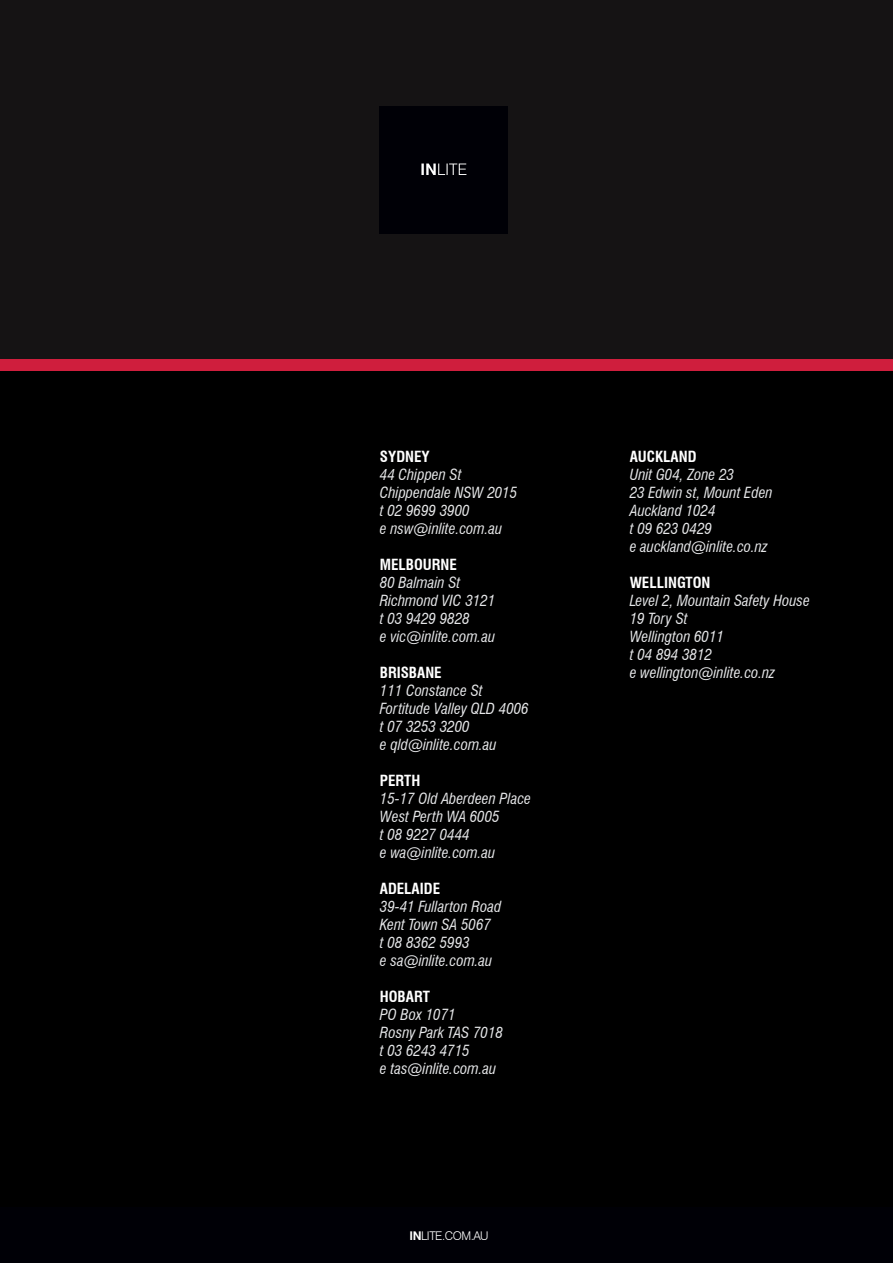
<style>
.page{position:relative;width:893px;height:1263px;background:#fff}
.page>*{position:absolute;margin:0;border:0;box-sizing:border-box;transform-origin:0 0}
.t1{font:italic condensed 15px/18px "Swiss 721 BT";color:#e6e7e9}
.t2{font:700 condensed 15px "Swiss 721 BT";color:#fff}
.t3{font:italic condensed 15px/18px "Swiss 721 BT";color:#e6e7e8}
.t4{font:300 12px "Swiss 721 BT";letter-spacing:-.04em;color:#fff}
.s1{font-weight:700}
</style>
<div class="page">
<div style="left:0;top:371px;width:893px;height:892px;background:#000"></div>
<div style="left:0;top:1207px;width:893px;height:56px;background:#000006"></div>
<div style="left:0;top:0;width:893px;height:360px;background:#151314"></div>
<div style="left:380px;top:106px;width:127px;height:128px;background:#000006"></div>
<img style="left:421px;top:164px;width:45px;height:11px">
<div style="left:0;top:360px;width:893px;height:11px;background:#cf1e3d"></div>
<p class="t2" style="left:380px;top:448px;width:51px">SYDNEY</p>
<p class="t3" style="left:380px;top:466px;width:139px">44 Chippen St<br>Chippendale NSW 2015 t 02 9699 3900<br>e nsw@inlite.com.au</p>
<p class="t2" style="left:380px;top:556px;width:79px">MELBOURNE</p>
<p class="t1" style="left:380px;top:574px;width:117px">80 Balmain St<br>Richmond VIC 3121 t 03 9429 9828<br>e vic@inlite.com.au</p>
<p class="t2" style="left:380px;top:664px;width:63px">BRISBANE</p>
<p class="t1" style="left:380px;top:682px;width:150px">111 Constance St<br>Fortitude Valley QLD 4006 t 07 3253 3200<br>e qld@inlite.com.au</p>
<p class="t2" style="left:380px;top:772px;width:42px">PERTH</p>
<p class="t1" style="left:380px;top:790px;width:153px">15-17 Old Aberdeen Place<br>West Perth WA 6005<br>t 08 9227 0444<br>e wa@inlite.com.au</p>
<p class="t2" style="left:380px;top:880px;width:62px">ADELAIDE</p>
<p class="t1" style="left:380px;top:898px;width:123px">39-41 Fullarton Road<br>Kent Town SA 5067<br>t 08 8362 5993<br>e sa@inlite.com.au</p>
<p class="t2" style="left:380px;top:988px;width:52px">HOBART</p>
<p class="t1" style="left:380px;top:1006px;width:125px">PO Box 1071<br>Rosny Park TAS 7018 t 03 6243 4715<br>e tas@inlite.com.au</p>
<p class="t4" style="left:410px;top:1228px;width:80px"><span class="s1">IN</span>LITE.COM.AU</p>
<p class="t4" style="left:404px;top:1229px;width:58px"><span class="s1">IN</span>LITE.CO</p>
<p class="t2" style="left:630px;top:448px;width:68px">AUCKLAND</p>
<p class="t1" style="left:630px;top:466px;width:144px">Unit G04, Zone 23<br>23 Edwin st, Mount Eden<br>Auckland 1024<br>t 09 623 0429<br>e auckland@inlite.co.nz</p>
<p class="t2" style="left:630px;top:574px;width:82px">WELLINGTON</p>
<p class="t1" style="left:630px;top:592px;width:182px">Level 2, Mountain Safety House<br>19 Tory St<br>Wellington 6011<br>t 04 894 3812<br>e wellington@inlite.co.nz</p>
</div>
